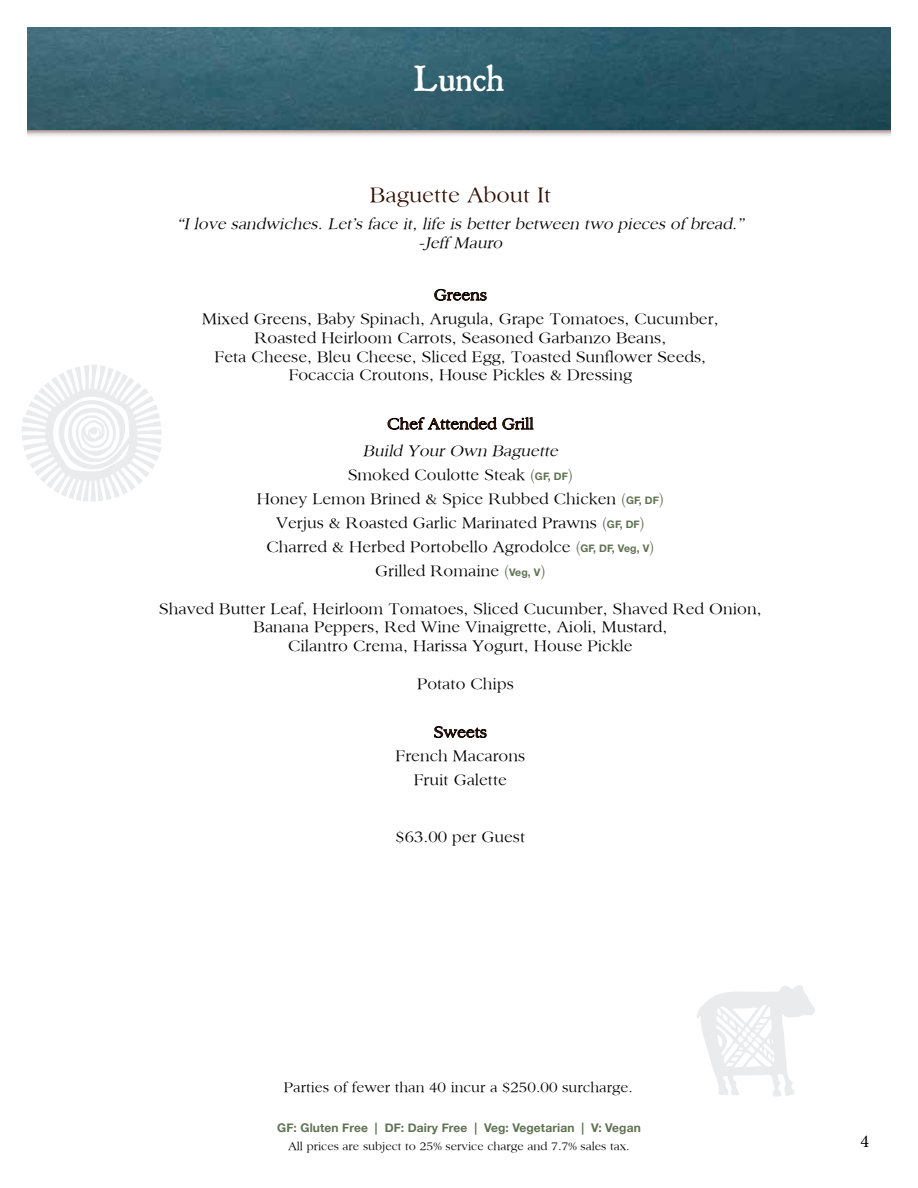
<style>
.page{position:relative;width:918px;height:1188px;background:#fff}
.page>*{position:absolute;margin:0;border:0;box-sizing:border-box;transform-origin:0 0}
.t1{font:37.5px "P22 Mayflower";color:#fff}
.t2{font:22.5px "Sanford";color:#300e00}
.t3{font:18px "Minion Pro";color:#000}
.t4{font:16.5px/24px "Sanford";color:#000;text-align:center}
.t5{font:italic 16.5px/18.8px "Sanford";color:#000;text-align:center}
.t6{font:16.5px "Sanford";color:#300e00}
.t7{font:15px "Sanford";color:#000}
.t8{font:12px "Sanford";color:#000}
.t9{font:700 12px "Helvetica Neue";letter-spacing:.01em;color:#5f7252}
.s1{font-style:italic}
.s2{color:#5f7252}
.s3{font-family:"Helvetica Neue";font-weight:700;font-size:10.5px;color:#5f7252}
</style>
<div class="page">
<svg style="left:27px;top:130px;width:864px;height:6px;background:#d0c8c5"></svg>
<img style="left:27px;top:27px;width:864px;height:103px">
<svg style="left:22px;top:365px;width:140px;height:137px"></svg>
<svg style="left:434px;top:288px;width:53px;height:13px"></svg>
<svg style="left:434px;top:726px;width:53px;height:13px"></svg>
<svg style="left:387px;top:417px;width:147px;height:13px"></svg>
<svg style="left:697px;top:985px;width:118px;height:112px"></svg>
<p class="t1" style="left:413px;top:58px;width:93px">Lunch</p>
<h1 class="t2" style="left:370px;top:181px;width:183px">Baguette About It</h1>
<p class="t5" style="left:177px;top:214px;width:572px">“I love sandwiches. Let’s face it, life is better between two pieces of bread.” -Jeff Mauro</p>
<p class="t6" style="left:434px;top:285px;width:55px">Greens</p>
<p class="t4" style="left:202px;top:309px;width:518px;line-height:18.8px">Mixed Greens, Baby Spinach, Arugula, Grape Tomatoes, Cucumber, Roasted Heirloom Carrots, Seasoned Garbanzo Beans,<br>Feta Cheese, Bleu Cheese, Sliced Egg, Toasted Sunflower Seeds, Focaccia Croutons, House Pickles &amp; Dressing</p>
<p class="t6" style="left:387px;top:414px;width:148px">Chef Attended Grill</p>
<p class="t4" style="left:257px;top:438px;width:408px"><span class="s1">Build Your Own Baguette<br></span>Smoked Coulotte Steak <span class="s2">(</span><span class="s3">GF, DF</span><span class="s2">)<br></span>Honey Lemon Brined &amp; Spice Rubbed Chicken <span class="s2">(</span><span class="s3">GF, DF</span><span class="s2">)<br></span>Verjus &amp; Roasted Garlic Marinated Prawns <span class="s2">(</span><span class="s3">GF, DF</span><span class="s2">)<br></span>Charred &amp; Herbed Portobello Agrodolce <span class="s2">(</span><span class="s3">GF, DF, Veg, V</span><span class="s2">)<br></span>Grilled Romaine <span class="s2">(</span><span class="s3">Veg, V</span><span class="s2">)</span></p>
<p class="t4" style="left:159px;top:598px;width:604px;line-height:18.8px">Shaved Butter Leaf, Heirloom Tomatoes, Sliced Cucumber, Shaved Red Onion,<br>Banana Peppers, Red Wine Vinaigrette, Aioli, Mustard,<br>Cilantro Crema, Harissa Yogurt, House Pickle</p>
<p class="t4" style="left:417px;top:671px;width:98px">Potato Chips</p>
<p class="t6" style="left:434px;top:722px;width:55px">Sweets</p>
<p class="t4" style="left:396px;top:744px;width:131px">French Macarons<br>Fruit Galette</p>
<p class="t4" style="left:396px;top:824px;width:131px">$63.00 per Guest</p>
<p class="t7" style="left:284px;top:1078px;width:350px">Parties of fewer than 40 incur a $250.00 surcharge.</p>
<p class="t9" style="left:277px;top:1119px;width:365px">GF: Gluten Free | DF: Dairy Free | Veg: Vegetarian | V: Vegan</p>
<p class="t8" style="left:288px;top:1139px;width:343px">All prices are subject to 25% service charge and 7.7% sales tax.</p>
<p class="t3" style="left:861px;top:1129px;width:10px">4</p>
</div>
